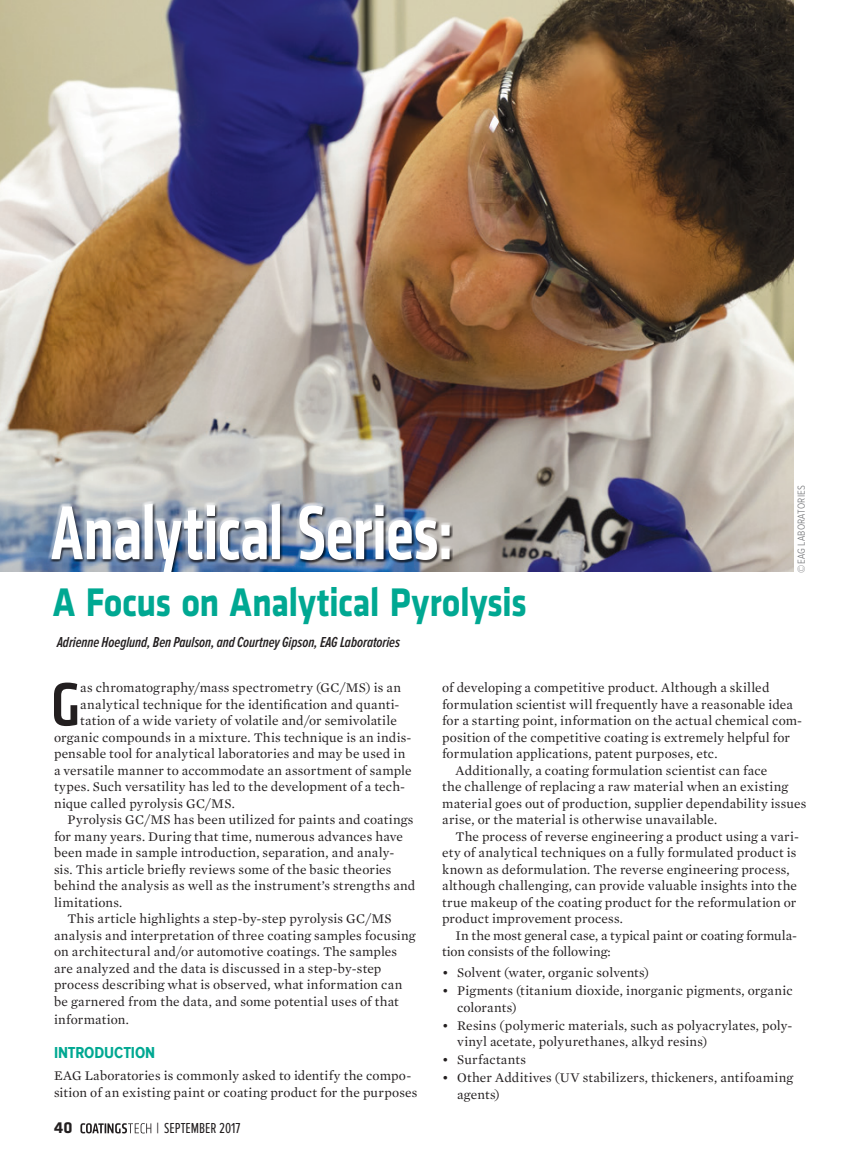
<style>
.page{position:relative;width:864px;height:1161px;background:#fff}
.page>*{position:absolute;margin:0;border:0;box-sizing:border-box;transform-origin:0 0}
.t1{font:500 condensed 79.2px "Klavika";color:#fff;scale:.91 1}
.t2{font:500 condensed 63px "Klavika";color:#231f20}
.t3{font:700 41.4px "Klavika";letter-spacing:-.015em;color:#00a892;scale:.87 1}
.t4{font:700 16.5px "Proxima Nova Cond";letter-spacing:-.005em;color:#00a892}
.t5{font:700 16.5px "Klavika";color:#231f20}
.t6{font:italic 600 15px "Proxima Nova Ex Cn";letter-spacing:-.005em;color:#231f20}
.t7{font:15px "Proxima Nova Ex Cn";color:#231f20}
.t8{font:13.5px/16.5px "Mercury Text G1";letter-spacing:.01em;color:#231f20}
.t9{font:300 10.5px "Proxima Nova Cond";letter-spacing:.02em;color:#6c6d70}
</style>
<div class="page">
<svg style="left:80px;top:1123px;width:71px;height:10px"></svg>
<img style="left:0;top:0;width:793px;height:572px">
<div style="left:48px;top:502px;width:405px;height:76px;background:#231f20;opacity:.75"></div>
<div style="left:0;top:573px;width:793px;height:16px;background:#fff"></div>
<h1 class="t1" style="left:51px;top:483px;width:443px">Analytical Series:</h1>
<p class="t9" style="left:796px;top:573px;width:89px;rotate:-90deg">©EAG LABORATORIES</p>
<h3 class="t3" style="left:53px;top:572px;width:546px">A Focus on Analytical Pyrolysis</h3>
<p class="t6" style="left:57px;top:634px;width:344px">Adrienne Hoeglund, Ben Paulson, and Courtney Gipson, EAG Laboratories</p>
<h2 class="t2" style="left:51px;top:665px;width:30px">G</h2>
<p class="t8" style="left:80px;top:679px;width:322px">as chromatography/mass spectrometry (GC/MS) is an</p>
<p class="t8" style="left:442px;top:679px;width:329px">of developing a competitive product. Although a skilled</p>
<p class="t8" style="left:442px;top:695px;width:352px">formulation scientist will frequently have a reasonable idea</p>
<p class="t8" style="left:442px;top:712px;width:362px">for a starting point, information on the actual chemical com-</p>
<p class="t8" style="left:442px;top:728px;width:349px">position of the competitive coating is extremely helpful for</p>
<p class="t8" style="left:442px;top:745px;width:277px">formulation applications, patent purposes, etc.</p>
<p class="t8" style="left:456px;top:761px;width:313px">Additionally, a coating formulation scientist can face</p>
<p class="t8" style="left:442px;top:778px;width:348px">the challenge of replacing a raw material when an existing</p>
<p class="t8" style="left:442px;top:794px;width:366px">material goes out of production, supplier dependability issues</p>
<p class="t8" style="left:442px;top:811px;width:277px">arise, or the material is otherwise unavailable.</p>
<p class="t8" style="left:456px;top:827px;width:345px">The process of reverse engineering a product using a vari-</p>
<p class="t8" style="left:442px;top:844px;width:356px">ety of analytical techniques on a fully formulated product is</p>
<p class="t8" style="left:442px;top:860px;width:349px">known as deformulation. The reverse engineering process,</p>
<p class="t8" style="left:442px;top:877px;width:356px">although challenging, can provide valuable insights into the</p>
<p class="t8" style="left:442px;top:893px;width:356px">true makeup of the coating product for the reformulation or</p>
<p class="t8" style="left:442px;top:910px;width:182px">product improvement process.</p>
<p class="t8" style="left:456px;top:926px;width:343px">In the most general case, a typical paint or coating formula-</p>
<p class="t8" style="left:442px;top:943px;width:170px">tion consists of the following:</p>
<p class="t8" style="left:442px;top:964px;width:208px">• Solvent (water, organic solvents)</p>
<p class="t8" style="left:457px;top:982px;width:337px;text-indent:-15px">• Pigments (titanium dioxide, inorganic pigments, organic colorants)</p>
<p class="t8" style="left:457px;top:1016px;width:337px;text-indent:-15px">• Resins (polymeric materials, such as polyacrylates, poly&shy;vinyl acetate, polyurethanes, alkyd resins)</p>
<p class="t8" style="left:442px;top:1051px;width:85px">• Surfactants</p>
<p class="t8" style="left:457px;top:1069px;width:338px;text-indent:-15px">• Other Additives (UV stabilizers, thickeners, antifoaming agents)</p>
<p class="t8" style="left:80px;top:695px;width:321px">analytical technique for the identification and quanti-</p>
<p class="t8" style="left:80px;top:712px;width:318px">tation of a wide variety of volatile and/or semivolatile</p>
<p class="t8" style="left:54px;top:728px;width:359px">organic compounds in a mixture. This technique is an indis-</p>
<p class="t8" style="left:54px;top:745px;width:353px">pensable tool for analytical laboratories and may be used in</p>
<p class="t8" style="left:54px;top:761px;width:359px">a versatile manner to accommodate an assortment of sample</p>
<p class="t8" style="left:54px;top:778px;width:353px">types. Such versatility has led to the development of a tech-</p>
<p class="t8" style="left:54px;top:794px;width:182px">nique called pyrolysis GC/MS.</p>
<p class="t8" style="left:68px;top:811px;width:348px">Pyrolysis GC/MS has been utilized for paints and coatings</p>
<p class="t8" style="left:54px;top:827px;width:351px">for many years. During that time, numerous advances have</p>
<p class="t8" style="left:54px;top:844px;width:342px">been made in sample introduction, separation, and analy-</p>
<p class="t8" style="left:54px;top:860px;width:339px">sis. This article briefly reviews some of the basic theories</p>
<p class="t8" style="left:54px;top:877px;width:363px">behind the analysis as well as the instrument’s strengths and</p>
<p class="t8" style="left:54px;top:893px;width:70px">limitations.</p>
<p class="t8" style="left:68px;top:910px;width:326px">This article highlights a step-by-step pyrolysis GC/MS</p>
<p class="t8" style="left:54px;top:926px;width:363px">analysis and interpretation of three coating samples focusing</p>
<p class="t8" style="left:54px;top:943px;width:345px">on architectural and/or automotive coatings. The samples</p>
<p class="t8" style="left:54px;top:959px;width:329px">are analyzed and the data is discussed in a step-by-step</p>
<p class="t8" style="left:54px;top:976px;width:350px">process describing what is observed, what information can</p>
<p class="t8" style="left:54px;top:992px;width:346px">be garnered from the data, and some potential uses of that</p>
<p class="t8" style="left:54px;top:1010px;width:76px">information.</p>
<p class="t4" style="left:54px;top:1043px;width:103px">INTRODUCTION</p>
<p class="t8" style="left:54px;top:1067px;width:365px">EAG Laboratories is commonly asked to identify the compo&shy;sition of an existing paint or coating product for the purposes</p>
<p class="t5" style="left:54px;top:1116px;width:20px">40</p>
<p class="t7" style="left:156px;top:1120px;width:86px">| SEPTEMBER 2017</p>
</div>
